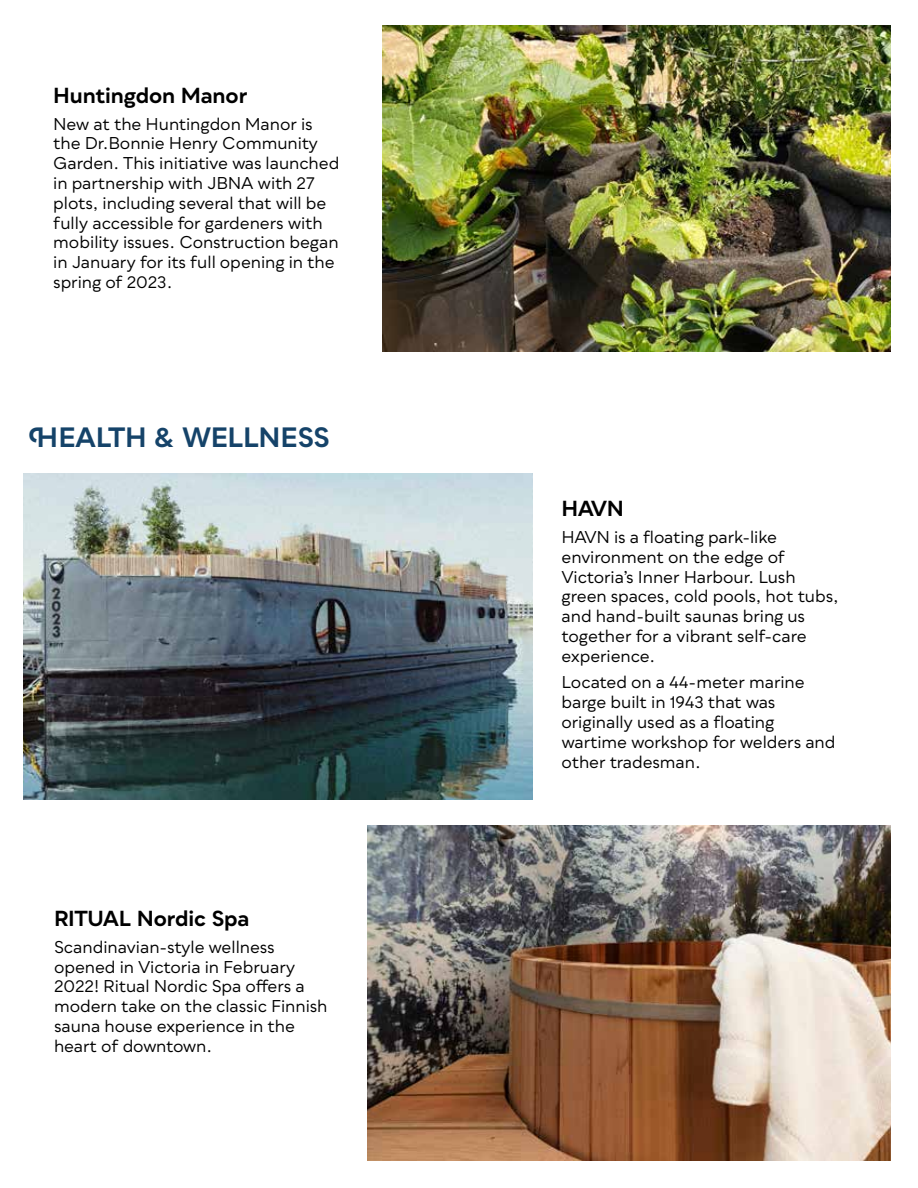
<style>
.page{position:relative;width:918px;height:1188px;background:#fff}
.page>*{position:absolute;margin:0;border:0;box-sizing:border-box;transform-origin:0 0}
.t1{font:700 27px "Qualion";letter-spacing:-.02em;color:#154369}
.t2{font:700 21px "Qualion";letter-spacing:-.015em;color:#000}
.t3{font:16.5px/19.8px "Qualion";letter-spacing:-.005em;color:#000}
</style>
<div class="page">
<img style="left:382px;top:26px;width:509px;height:326px">
<img style="left:24px;top:473px;width:508px;height:327px">
<img style="left:368px;top:826px;width:523px;height:335px">
<p class="t2" style="left:53px;top:84px;width:196px">Huntingdon Manor</p>
<p class="t3" style="left:53px;top:114px;width:288px">New at the Huntingdon Manor is the Dr.Bonnie Henry Community<br>Garden. This initiative was launched in partnership with JBNA with 27 plots, including several that will be fully accessible for gardeners with mobility issues. Construction began in January for its full opening in the spring of 2023.</p>
<h1 class="t1" style="left:28px;top:422px;width:303px">HEALTH &amp; WELLNESS</h1>
<p class="t2" style="left:54px;top:907px;width:197px">RITUAL Nordic Spa</p>
<p class="t3" style="left:54px;top:937px;width:275px">Scandinavian-style wellness opened in Victoria in February<br>2022! Ritual Nordic Spa offers a modern take on the classic Finnish sauna house experience in the heart of downtown.</p>
<p class="t2" style="left:562px;top:497px;width:64px">HAVN</p>
<p class="t3" style="left:562px;top:527px;width:279px">HAVN is a floating park-like environment on the edge of<br>Victoria’s Inner Harbour. Lush green spaces, cold pools, hot tubs, and hand-built saunas bring us together for a vibrant self-care experience.</p>
<p class="t3" style="left:562px;top:673px;width:275px">Located on a 44-meter marine barge built in 1943 that was originally used as a floating wartime workshop for welders and other tradesman.</p>
</div>
